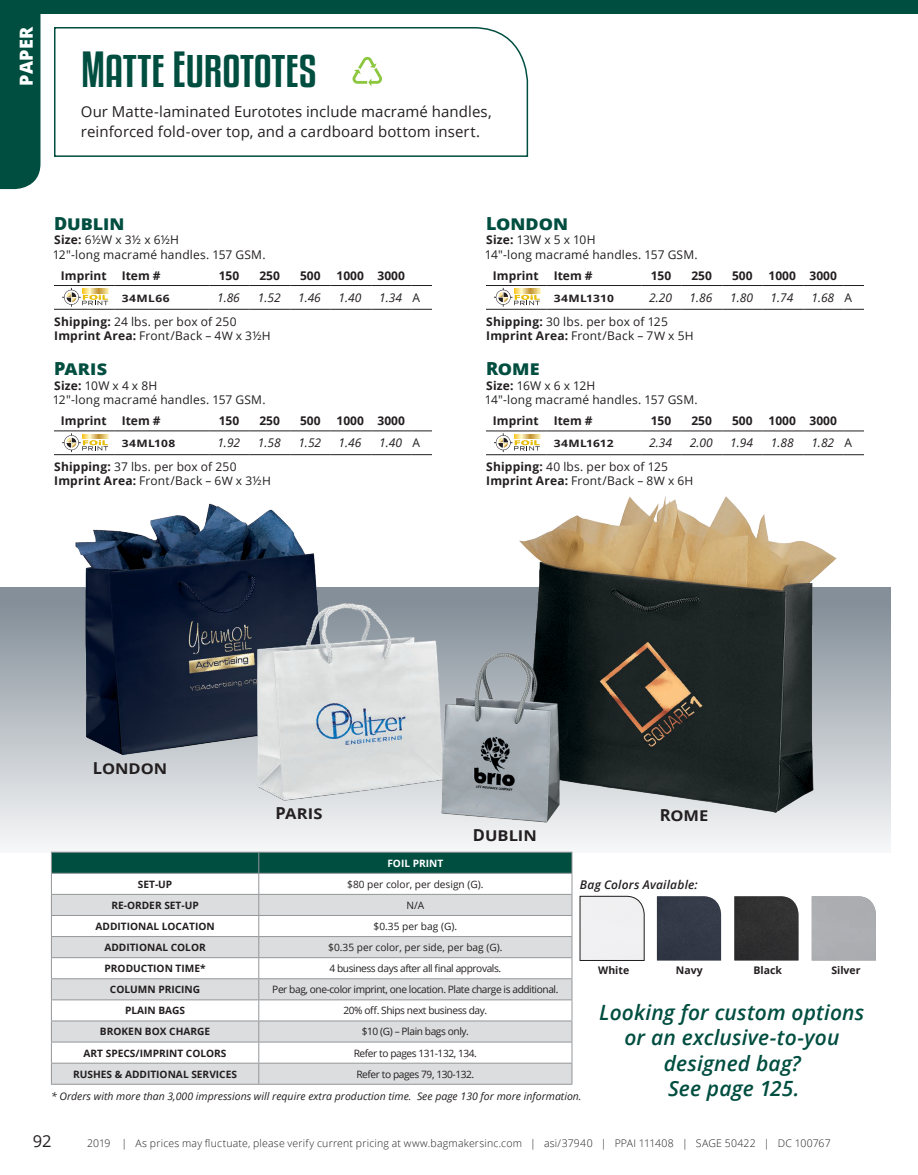
<style>
.page{position:relative;width:918px;height:1175px;background:#fff}
.page>*{position:absolute;margin:0;border:0;box-sizing:border-box;transform-origin:0 0}
.t1{font:40.5px "Kenyan Coffee Rg";color:#004e40;scale:1.11 1}
.t2{font:italic 600 21px/25.5px "Open Sans";letter-spacing:.005em;color:#004e40;text-align:center}
.t3{font:800 18px "Open Sans";letter-spacing:.01em;color:#fff}
.t4{font:16.5px "Open Sans";color:#231f20}
.t5{font:800 16.2px "Open Sans";color:#004e40;scale:1.11 1}
.t6{font:15px/19.5px "Open Sans";letter-spacing:.005em;color:#231f20}
.t7{font:700 14.85px "Open Sans";color:#231f20;scale:1.11 1}
.t8{font:12px/14.2px "Open Sans";letter-spacing:.015em;color:#231f20}
.t9{font:700 12px "Open Sans";color:#231f20}
.t10{font:italic 12px "Open Sans";color:#231f20}
.t11{font:italic 600 12px "Open Sans";letter-spacing:.015em;color:#231f20}
.t12{font:300 10.5px "Open Sans";letter-spacing:.02em;color:#231f20}
.t13{font:italic 10.5px "Open Sans";color:#231f20}
.t14{font:700 10.5px "Open Sans";color:#231f20}
.t15{font:10.2px "Open Sans";letter-spacing:-.04em;color:#231f20}
.t16{font:700 10.2px "Open Sans";color:#231f20}
.t17{font:10.2px "Open Sans";color:#231f20}
.t18{font:700 10.2px "Open Sans";color:#231f20;scale:1.18 1}
.t19{font:700 10.2px "Open Sans";color:#fff}
.t20{font:700 10.2px "Open Sans";letter-spacing:.025em;color:#231f20;scale:1.18 1}
.t21{font:700 10.2px "Open Sans";letter-spacing:.03em;color:#231f20;scale:1.18 1}
.s1{font-size:45px}
.s2{font-size:18px}
.s3{font-weight:700}
.s4{font-style:normal}
.s5{font-size:11.55px}
.s6{font-size:16.5px}
</style>
<div class="page">
<div style="left:0;top:587px;width:891px;height:266px;background:linear-gradient(to bottom,#7d8993,#f6f7f8)"></div>
<div style="left:0;top:0;width:918px;height:14px;background:#004e40"></div>
<div style="left:0;top:14px;width:40px;height:175px;background:#004e40"></div>
<svg style="left:54px;top:27px;width:475px;height:130px"></svg>
<img style="left:54px;top:496px;width:787px;height:334px">
<div style="left:734px;top:896px;width:64px;height:64px;background:#302f30"></div>
<div style="left:657px;top:896px;width:64px;height:64px;background:#333946"></div>
<svg style="left:580px;top:896px;width:65px;height:64px"></svg>
<hr style="left:51px;top:851px;width:208px;height:1px;background:#949698">
<hr style="left:259px;top:851px;width:313px;height:1px;background:#949698">
<svg style="left:51px;top:852px;width:522px;height:231px"></svg>
<hr style="left:51px;top:1083px;width:208px;height:1px;background:#949698">
<hr style="left:259px;top:1083px;width:313px;height:1px;background:#949698">
<svg style="left:350px;top:54px;width:35px;height:33px"></svg>
<svg style="left:54px;top:285px;width:378px;height:25px"></svg>
<svg style="left:82px;top:289px;width:26px;height:4px"></svg>
<svg style="left:486px;top:285px;width:378px;height:25px"></svg>
<svg style="left:514px;top:289px;width:26px;height:4px"></svg>
<svg style="left:54px;top:430px;width:378px;height:25px"></svg>
<svg style="left:82px;top:434px;width:26px;height:5px"></svg>
<svg style="left:486px;top:430px;width:378px;height:25px"></svg>
<svg style="left:514px;top:434px;width:26px;height:5px"></svg>
<h3 class="t3" style="left:13px;top:86px;width:60px;rotate:-90deg">PAPER</h3>
<h1 class="t1" style="left:81px;top:46px;width:214px"><span class="s1">M</span>ATTE <span class="s1">E</span>UROTOTES</h1>
<p class="t6" style="left:81px;top:102px;width:412px">Our Matte-laminated Eurototes include macramé handles, reinforced fold-over top, and a cardboard bottom insert.</p>
<h3 class="t5" style="left:54px;top:212px;width:65px"><span class="s2">D</span>UBLIN</h3>
<p class="t8" style="left:53px;top:232px;width:214px"><span class="s3">Size:</span> 6½W x 3½ x 6½H<br>12"-long macramé handles. 157 GSM.</p>
<h3 class="t5" style="left:486px;top:212px;width:75px"><span class="s2">L</span>ONDON</h3>
<p class="t8" style="left:485px;top:232px;width:214px"><span class="s3">Size:</span> 13W x 5 x 10H<br>14"-long macramé handles. 157 GSM.</p>
<p class="t9" style="left:61px;top:267px;width:47px">Imprint</p>
<p class="t9" style="left:122px;top:267px;width:40px">Item #</p>
<p class="t9" style="left:219px;top:267px;width:22px">150</p>
<p class="t9" style="left:259px;top:267px;width:22px">250</p>
<p class="t9" style="left:300px;top:267px;width:22px">500</p>
<p class="t9" style="left:336px;top:267px;width:70px">1000 3000</p>
<p class="t18" style="left:122px;top:291px;width:42px">34ML66</p>
<p class="t10" style="left:217px;top:289px;width:24px">1.86</p>
<p class="t10" style="left:258px;top:289px;width:24px">1.52</p>
<p class="t10" style="left:298px;top:289px;width:24px">1.46</p>
<p class="t10" style="left:339px;top:289px;width:24px">1.40</p>
<p class="t10" style="left:379px;top:289px;width:43px">1.34 <span class="s4">A</span></p>
<p class="t9" style="left:493px;top:267px;width:47px">Imprint</p>
<p class="t9" style="left:554px;top:267px;width:40px">Item #</p>
<p class="t9" style="left:651px;top:267px;width:22px">150</p>
<p class="t9" style="left:691px;top:267px;width:22px">250</p>
<p class="t9" style="left:732px;top:267px;width:22px">500</p>
<p class="t9" style="left:768px;top:267px;width:70px">1000 3000</p>
<p class="t20" style="left:554px;top:291px;width:53px">34ML1310</p>
<p class="t10" style="left:649px;top:289px;width:24px">2.20</p>
<p class="t10" style="left:690px;top:289px;width:24px">1.86</p>
<p class="t10" style="left:730px;top:289px;width:24px">1.80</p>
<p class="t10" style="left:771px;top:289px;width:24px">1.74</p>
<p class="t10" style="left:811px;top:289px;width:42px">1.68 <span class="s4">A</span></p>
<p class="t8" style="left:54px;top:314px;width:218px"><span class="s3">Shipping:</span> 24 lbs. per box of 250<br><span class="s3">Imprint Area:</span> Front/Back – 4<span class="s5">W</span> x 3½<span class="s5">H</span></p>
<p class="t8" style="left:486px;top:314px;width:209px"><span class="s3">Shipping:</span> 30 lbs. per box of 125<br><span class="s3">Imprint Area:</span> Front/Back – 7<span class="s5">W</span> x 5<span class="s5">H</span></p>
<h3 class="t5" style="left:54px;top:357px;width:49px"><span class="s2">P</span>ARIS</h3>
<p class="t8" style="left:53px;top:378px;width:214px"><span class="s3">Size:</span> 10W x 4 x 8H<br>12"-long macramé handles. 157 GSM.</p>
<h3 class="t5" style="left:486px;top:357px;width:50px"><span class="s2">R</span>OME</h3>
<p class="t8" style="left:485px;top:378px;width:214px"><span class="s3">Size:</span> 16W x 6 x 12H<br>14"-long macramé handles. 157 GSM.</p>
<p class="t9" style="left:61px;top:412px;width:47px">Imprint</p>
<p class="t9" style="left:122px;top:412px;width:40px">Item #</p>
<p class="t9" style="left:219px;top:412px;width:22px">150</p>
<p class="t9" style="left:259px;top:412px;width:22px">250</p>
<p class="t9" style="left:300px;top:412px;width:22px">500</p>
<p class="t9" style="left:336px;top:412px;width:70px">1000 3000</p>
<p class="t21" style="left:122px;top:436px;width:47px">34ML108</p>
<p class="t10" style="left:217px;top:435px;width:24px">1.92</p>
<p class="t10" style="left:258px;top:435px;width:24px">1.58</p>
<p class="t10" style="left:298px;top:435px;width:24px">1.52</p>
<p class="t10" style="left:339px;top:435px;width:24px">1.46</p>
<p class="t10" style="left:379px;top:435px;width:43px">1.40 <span class="s4">A</span></p>
<p class="t9" style="left:493px;top:412px;width:47px">Imprint</p>
<p class="t9" style="left:554px;top:412px;width:40px">Item #</p>
<p class="t9" style="left:651px;top:412px;width:22px">150</p>
<p class="t9" style="left:691px;top:412px;width:22px">250</p>
<p class="t9" style="left:732px;top:412px;width:22px">500</p>
<p class="t9" style="left:768px;top:412px;width:70px">1000 3000</p>
<p class="t18" style="left:554px;top:436px;width:52px">34ML1612</p>
<p class="t10" style="left:649px;top:435px;width:24px">2.34</p>
<p class="t10" style="left:690px;top:435px;width:24px">2.00</p>
<p class="t10" style="left:730px;top:435px;width:24px">1.94</p>
<p class="t10" style="left:771px;top:435px;width:24px">1.88</p>
<p class="t10" style="left:811px;top:435px;width:42px">1.82 <span class="s4">A</span></p>
<p class="t8" style="left:54px;top:459px;width:218px"><span class="s3">Shipping:</span> 37 lbs. per box of 250<br><span class="s3">Imprint Area:</span> Front/Back – 6<span class="s5">W</span> x 3½<span class="s5">H</span></p>
<p class="t8" style="left:486px;top:459px;width:209px"><span class="s3">Shipping:</span> 40 lbs. per box of 125<br><span class="s3">Imprint Area:</span> Front/Back – 8<span class="s5">W</span> x 6<span class="s5">H</span></p>
<p class="t7" style="left:93px;top:758px;width:69px"><span class="s6">L</span>ONDON</p>
<p class="t7" style="left:276px;top:802px;width:44px"><span class="s6">P</span>ARIS</p>
<p class="t7" style="left:660px;top:805px;width:45px"><span class="s6">R</span>OME</p>
<p class="t7" style="left:473px;top:825px;width:59px"><span class="s6">D</span>UBLIN</p>
<p class="t19" style="left:387px;top:855px;width:57px">FOIL PRINT</p>
<p class="t11" style="left:580px;top:876px;width:119px">Bag Colors Available:</p>
<p class="t16" style="left:138px;top:876px;width:36px">SET-UP</p>
<p class="t17" style="left:347px;top:877px;width:138px">$80 per color, per design (G).</p>
<p class="t16" style="left:111px;top:898px;width:89px">RE-ORDER SET-UP</p>
<p class="t15" style="left:406px;top:898px;width:19px">N/A</p>
<p class="t16" style="left:95px;top:919px;width:121px">ADDITIONAL LOCATION</p>
<p class="t15" style="left:374px;top:919px;width:85px">$0.35 per bag (G).</p>
<p class="t16" style="left:104px;top:940px;width:103px">ADDITIONAL COLOR</p>
<p class="t17" style="left:328px;top:940px;width:176px">$0.35 per color, per side, per bag (G).</p>
<p class="t16" style="left:105px;top:961px;width:103px">PRODUCTION TIME*</p>
<p class="t15" style="left:330px;top:961px;width:173px">4 business days after all final approvals.</p>
<p class="t16" style="left:110px;top:982px;width:92px">COLUMN PRICING</p>
<p class="t15" style="left:272px;top:982px;width:288px">Per bag, one-color imprint, one location. Plate charge is additional.</p>
<p class="t16" style="left:125px;top:1003px;width:62px">PLAIN BAGS</p>
<p class="t15" style="left:344px;top:1003px;width:145px">20% off. Ships next business day.</p>
<p class="t16" style="left:100px;top:1024px;width:112px">BROKEN BOX CHARGE</p>
<p class="t15" style="left:362px;top:1024px;width:109px">$10 (G) – Plain bags only.</p>
<p class="t16" style="left:84px;top:1045px;width:144px">ART SPECS/IMPRINT COLORS</p>
<p class="t15" style="left:354px;top:1045px;width:125px">Refer to pages 131-132, 134.</p>
<p class="t16" style="left:73px;top:1066px;width:165px">RUSHES &amp; ADDITIONAL SERVICES</p>
<p class="t15" style="left:356px;top:1066px;width:119px">Refer to pages 79, 130-132.</p>
<p class="t14" style="left:598px;top:963px;width:33px">White</p>
<p class="t14" style="left:676px;top:963px;width:28px">Navy</p>
<p class="t14" style="left:753px;top:963px;width:30px">Black</p>
<p class="t14" style="left:831px;top:963px;width:31px">Silver</p>
<h2 class="t2" style="left:599px;top:998px;width:267px">Looking for custom options or an exclusive-to-you designed bag?<br>See page 125.</h2>
<p class="t13" style="left:51px;top:1089px;width:532px">* Orders with more than 3,000 impressions will require extra production time. See page 130 for more information.</p>
<h3 class="t4" style="left:33px;top:1129px;width:20px">92</h3>
<p class="t12" style="left:87px;top:1136px;width:745px">2019 | As prices may fluctuate, please verify current pricing at www.bagmakersinc.com | asi/37940 | PPAI 111408 | SAGE 50422 | DC 100767</p>
</div>
